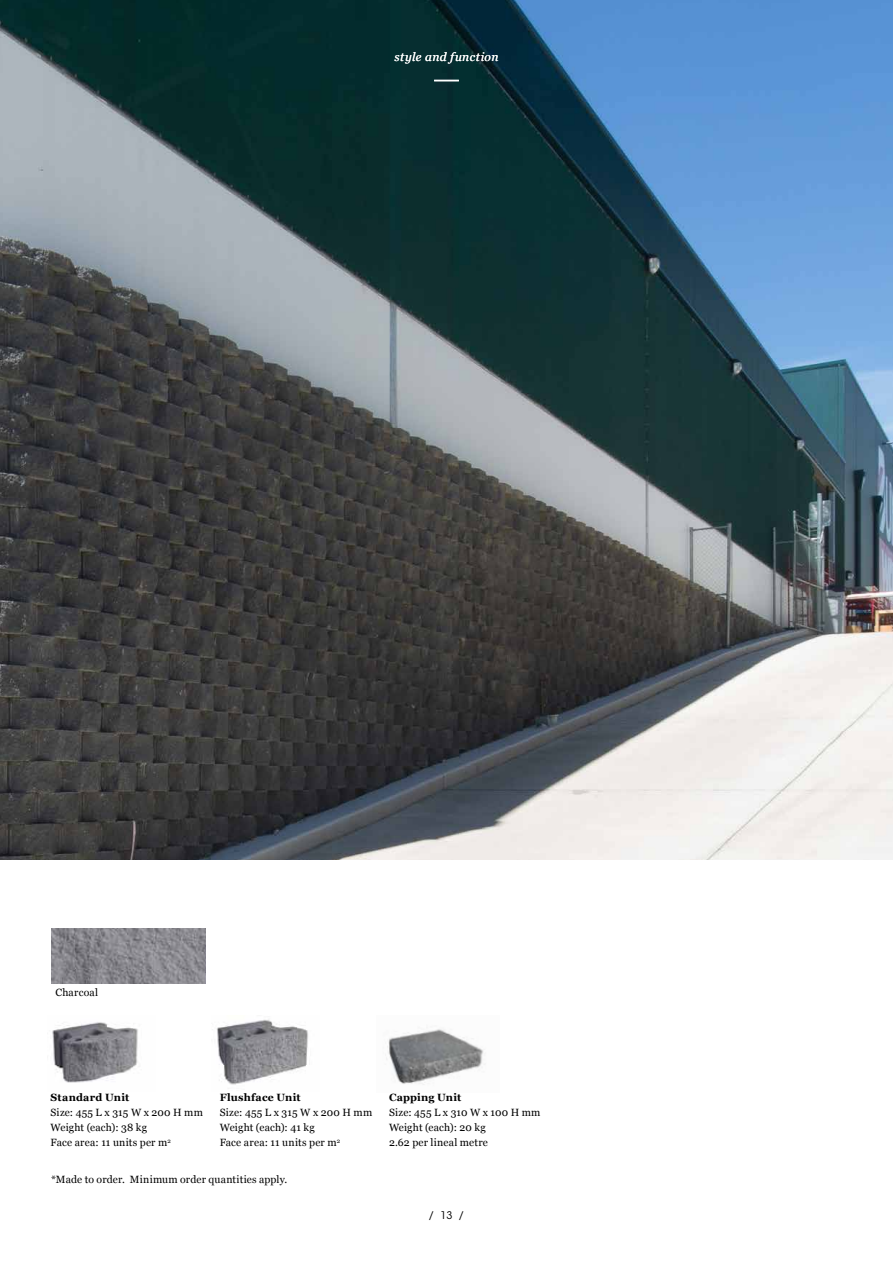
<style>
.page{position:relative;width:893px;height:1263px;background:#fff}
.page>*{position:absolute;margin:0;border:0;box-sizing:border-box;transform-origin:0 0}
.t1{font:italic 12px "Georgia";letter-spacing:.03em;color:#fff}
.t2{font:10.5px/15px "Georgia";letter-spacing:.015em;color:#000}
.t3{font:700 10.5px "Georgia";letter-spacing:.02em;color:#000}
.t4{font:10.5px "ITC Avant Garde Std";color:#000}
</style>
<div class="page">
<img style="left:51px;top:928px;width:155px;height:55px">
<img style="left:0;top:0;width:893px;height:860px">
<img style="left:52px;top:1022px;width:86px;height:61px">
<img style="left:217px;top:1019px;width:91px;height:66px">
<img style="left:386px;top:1029px;width:99px;height:56px">
<svg style="left:434px;top:80px;width:25px;height:1px"></svg>
<p class="t1" style="left:395px;top:49px;width:105px">style and function</p>
<p class="t2" style="left:55px;top:985px;width:44px">Charcoal</p>
<p class="t3" style="left:51px;top:1091px;width:80px">Standard Unit</p>
<p class="t2" style="left:51px;top:1105px;width:154px">Size: 455 L x 315 W x 200 H mm<br>Weight (each): 38 kg<br>Face area: 11 units per m<sup>2</sup></p>
<p class="t3" style="left:220px;top:1091px;width:82px">Flushface Unit</p>
<p class="t2" style="left:220px;top:1105px;width:154px">Size: 455 L x 315 W x 200 H mm<br>Weight (each): 41 kg<br>Face area: 11 units per m<sup>2</sup></p>
<p class="t2" style="left:51px;top:1172px;width:238px">*Made to order. Minimum order quantities apply.</p>
<p class="t3" style="left:389px;top:1091px;width:74px">Capping Unit</p>
<p class="t2" style="left:389px;top:1105px;width:153px">Size: 455 L x 310 W x 100 H mm<br>Weight (each): 20 kg<br>2.62 per lineal metre</p>
<p class="t4" style="left:429px;top:1209px;width:37px">/ 13 /</p>
</div>
